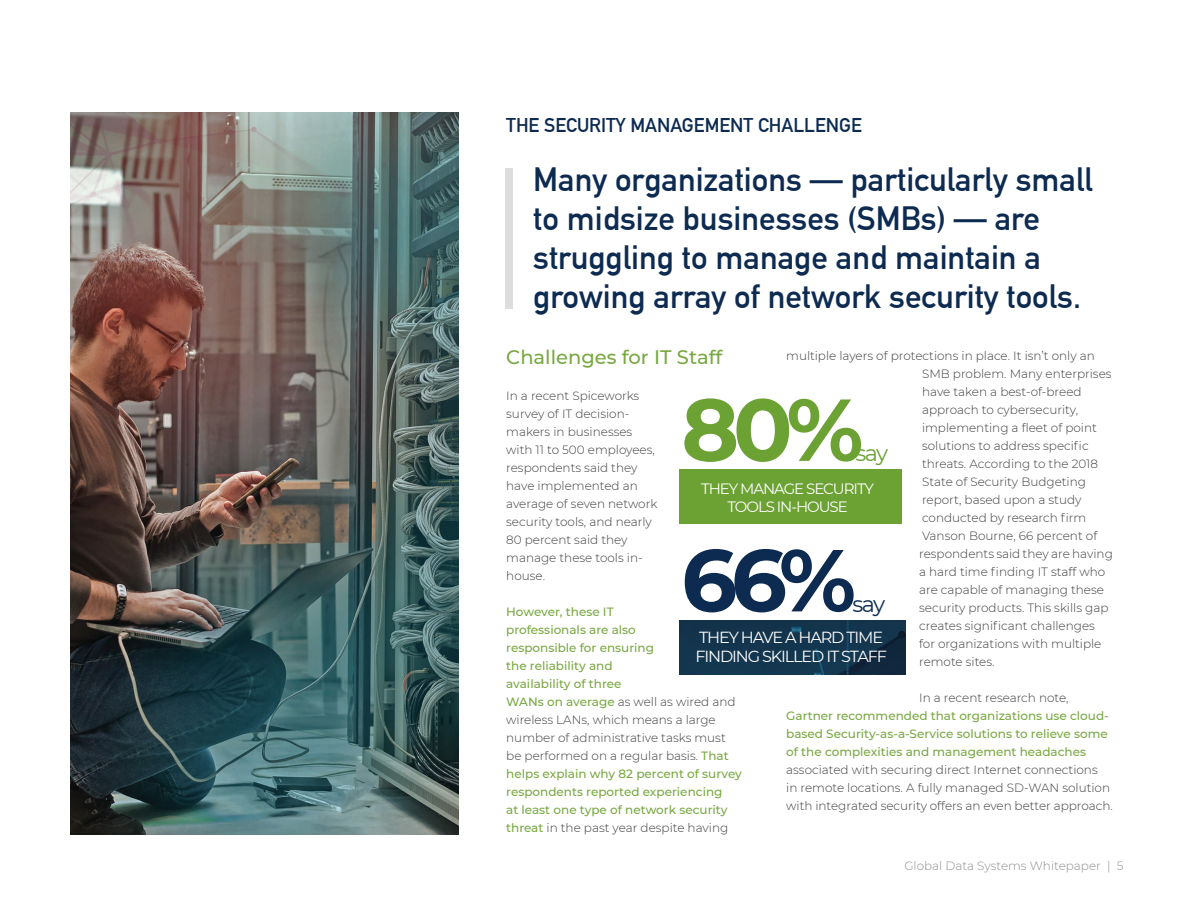
<style>
.page{position:relative;width:1188px;height:918px;background:#fff}
.page>*{position:absolute;margin:0;border:0;box-sizing:border-box;transform-origin:0 0}
.t1{font:700 87.75px "Montserrat";color:#6ca133}
.t2{font:700 87.75px "Montserrat";color:#0d2b51}
.t3{font:33px/39px "DIN Mittelschrift LT";color:#0d2b51}
.t4{font:22.35px "Montserrat";color:#6ca133}
.t5{font:22.35px "Montserrat";color:#0d2b51}
.t6{font:19.5px "DIN Mittelschrift LT";color:#0d2b51}
.t7{font:500 19.5px "Montserrat";color:#79a841}
.t8{font:16.05px/19.2px "Montserrat";letter-spacing:-.07em;color:#fff}
.t9{font:15px/18px "Montserrat";letter-spacing:-.07em;color:#fff;text-align:center}
.t10{font:300 12px/18px "Montserrat";color:#3e3e3f}
.t11{font:500 12px/18px "Montserrat";color:#79a841}
.t12{font:300 12px "Montserrat";color:#8e8f8f}
.s1{font-weight:300;color:#3e3e3f}
</style>
<div class="page">
<img style="left:70px;top:112px;width:389px;height:723px">
<div style="left:505px;top:168px;width:8px;height:141px;background:#dcdddf"></div>
<div style="left:680px;top:470px;width:222px;height:54px;background:#6ca133"></div>
<img style="left:680px;top:620px;width:226px;height:55px">
<h3 class="t6" style="left:506px;top:114px;width:357px">THE SECURITY MANAGEMENT CHALLENGE</h3>
<h2 class="t3" style="left:533px;top:160px;width:561px">Many organizations — particularly small to midsize businesses (SMBs) — are struggling to manage and maintain a growing array of network security tools.</h2>
<h3 class="t7" style="left:506px;top:344px;width:218px">Challenges for IT Staff</h3>
<p class="t10" style="left:506px;top:387px;width:153px">In a recent Spiceworks survey of IT decision&shy;makers in businesses with 11 to 500 employees, respondents said they have implemented an average of seven network security tools, and nearly<br>80 percent said they manage these tools in&shy;house.</p>
<p class="t11" style="left:506px;top:603px;width:237px">However, these IT<br>professionals are also<br>responsible for ensuring<br>the reliability and<br>availability of three<br>WANs on average <span class="s1">as well as wired and wireless LANs, which means a large number of administrative tasks must be performed on a regular basis.</span> That helps explain why 82 percent of survey respondents reported experiencing<br>at least one type of network security threat <span class="s1">in the past year despite having</span></p>
<p class="t10" style="left:919px;top:346px;width:195px;text-indent:-133px">multiple layers of protections in place. It isn’t only an<br>SMB problem. Many enterprises have taken a best-of-breed approach to cybersecurity, implementing a fleet of point solutions to address specific threats. According to the 2018<br>State of Security Budgeting report, based upon a study conducted by research firm<br>Vanson Bourne, 66 percent of respondents said they are having a hard time finding IT staff who are capable of managing these security products. This skills gap creates significant challenges for organizations with multiple remote sites.</p>
<p class="t10" style="left:919px;top:688px;width:151px">In a recent research note,</p>
<p class="t11" style="left:786px;top:706px;width:324px;text-align:justify">Gartner recommended that organizations use cloud&shy;based Security-as-a-Service solutions to relieve some of the complexities and management headaches</p>
<p class="t10" style="left:786px;top:760px;width:328px">associated with securing direct Internet connections<br>in remote locations. A fully managed SD-WAN solution with integrated security offers an even better approach.</p>
<h1 class="t1" style="left:681px;top:366px;width:184px">80%</h1>
<h3 class="t4" style="left:856px;top:438px;width:34px">say</h3>
<p class="t9" style="left:701px;top:479px;width:174px">THEY MANAGE SECURITY<br>TOOLS IN-HOUSE</p>
<h1 class="t2" style="left:681px;top:517px;width:176px">66%</h1>
<h3 class="t5" style="left:853px;top:589px;width:34px">say</h3>
<h3 class="t8" style="left:695px;top:627px;width:193px">THEY HAVE A HARD TIME<br>FINDING SKILLED IT STAFF</h3>
<p class="t12" style="left:904px;top:858px;width:221px">Global Data Systems Whitepaper | 5</p>
</div>
